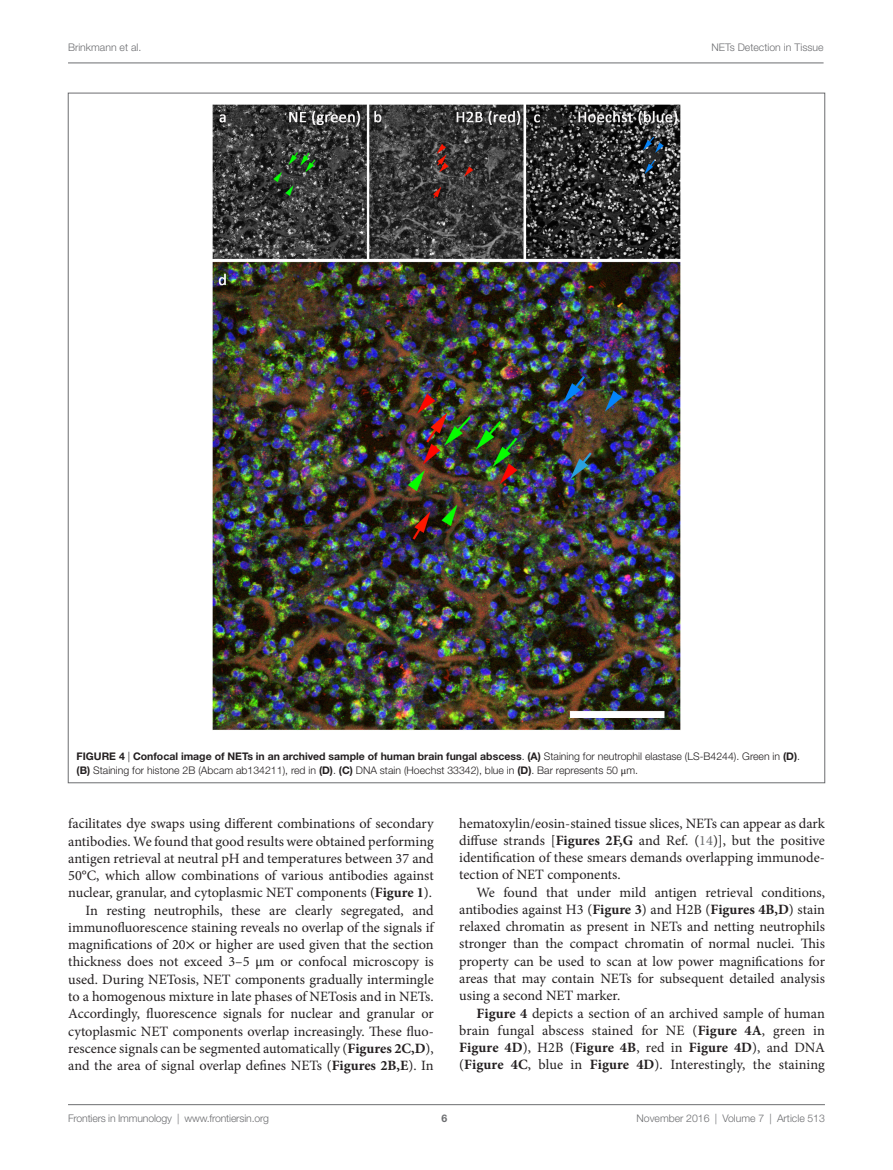
<style>
.page{position:relative;width:893px;height:1170px;background:#fff}
.page>*{position:absolute;margin:0;border:0;box-sizing:border-box;transform-origin:0 0}
.t1{font:14.25px/17.2px "Minion Pro";color:#231f20;text-align:justify}
.t2{font:300 10.5px/14.2px "Helvetica Neue LT Std";color:#231f20}
.t3{font:300 10.5px "Helvetica Neue LT Std";color:#6c6d70}
.t4{font:700 10.5px "Helvetica Neue LT Std";color:#6c6d70}
.s1{font-weight:700}
.s2{font-family:"STIX General";font-weight:400}
.s3{font-family:"STIX General"}
.s4{color:#6c6d70}
</style>
<div class="page">
<img style="left:213px;top:104px;width:467px;height:626px">
<hr style="left:68px;top:63px;width:756px;height:1px;background:#6c6d70">
<hr style="left:68px;top:1104px;width:757px;height:1px;background:#6c6d70">
<p class="t3" style="left:68px;top:41px;width:75px">Brinkmann et al.</p>
<p class="t3" style="left:711px;top:41px;width:114px">NETs Detection in Tissue</p>
<p class="t2" style="left:77px;top:749px;width:725px"><span class="s1">FIGURE 4</span> | <span class="s1">Confocal image of NETs in an archived sample of human brain fungal abscess</span>. <span class="s1">(A)</span> Staining for neutrophil elastase (LS-B4244). Green in <span class="s1">(D)</span>. <span class="s1">(B)</span> Staining for histone 2B (Abcam ab134211), red in <span class="s1">(D)</span>. <span class="s1">(C)</span> DNA stain (Hoechst 33342), blue in <span class="s1">(D)</span>. Bar represents 50 <span class="s2">μ</span>m.</p>
<p class="t1" style="left:68px;top:815px;width:367px;text-align:right">facilitates dye swaps using different combinations of secondary antibodies. We found that good results were obtained performing antigen retrieval at neutral pH and temperatures between 37 and 50°C, which allow combinations of various antibodies against nuclear, granular, and cytoplasmic NET components (<span class="s1">Figure 1</span>).<br>In resting neutrophils, these are clearly segregated, and immunofluorescence staining reveals no overlap of the signals if magnifications of 20<span class="s3">×</span> or higher are used given that the section thickness does not exceed 3–5 <span class="s3">μ</span>m or confocal microscopy is used. During NETosis, NET components gradually intermingle to a homogenous mixture in late phases of NETosis and in NETs.<br>Accordingly, fluorescence signals for nuclear and granular or cytoplasmic NET components overlap increasingly. These fluo&shy;rescence signals can be segmented automatically (<span class="s1">Figures 2C,D</span>), and the area of signal overlap defines NETs (<span class="s1">Figures 2B,E</span>). In</p>
<p class="t1" style="left:459px;top:814px;width:367px">hematoxylin/eosin-stained tissue slices, NETs can appear as dark diffuse strands [<span class="s1">Figures 2F,G</span> and Ref. (<span class="s4">14</span>)], but the positive identification of these smears demands overlapping immunode&shy;tection of NET components.</p>
<p class="t1" style="left:459px;top:883px;width:367px;text-indent:17px">We found that under mild antigen retrieval conditions, antibodies against H3 (<span class="s1">Figure 3</span>) and H2B (<span class="s1">Figures 4B,D</span>) stain relaxed chromatin as present in NETs and netting neutrophils stronger than the compact chromatin of normal nuclei. This property can be used to scan at low power magnifications for areas that may contain NETs for subsequent detailed analysis using a second NET marker.</p>
<p class="t1" style="left:459px;top:1004px;width:367px;text-indent:17px"><span class="s1">Figure 4</span> depicts a section of an archived sample of human brain fungal abscess stained for NE (<span class="s1">Figure 4A</span>, green in <span class="s1">Figure 4D</span>), H2B (<span class="s1">Figure 4B</span>, red in <span class="s1">Figure 4D</span>), and DNA (<span class="s1">Figure 4C</span>, blue in <span class="s1">Figure 4D</span>). Interestingly, the staining</p>
<p class="t3" style="left:68px;top:1111px;width:203px">Frontiers in Immunology | www.frontiersin.org</p>
<p class="t3" style="left:636px;top:1111px;width:190px">November 2016 | Volume 7 | Article 513</p>
<p class="t4" style="left:441px;top:1111px;width:7px">6</p>
</div>
